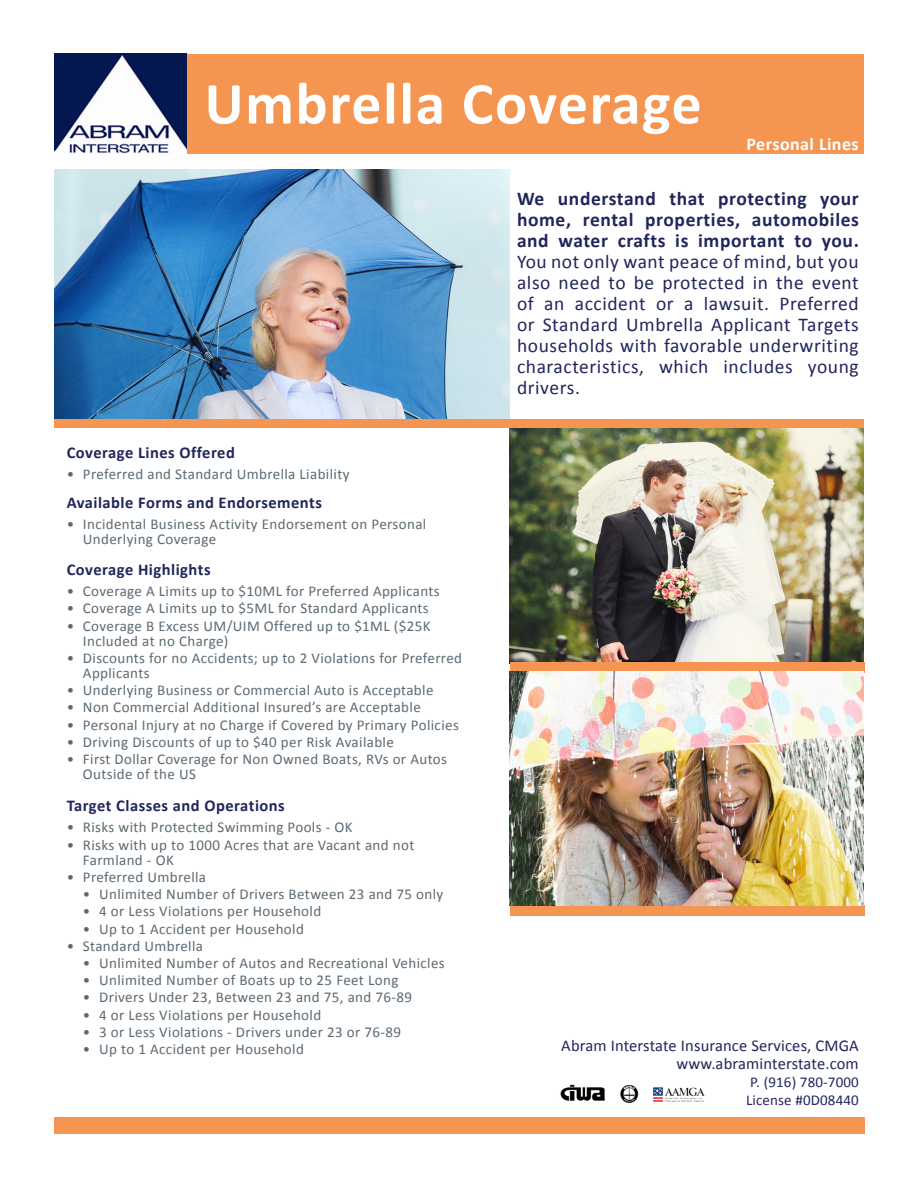
<style>
.page{position:relative;width:918px;height:1188px;background:#fff}
.page>*{position:absolute;margin:0;border:0;box-sizing:border-box;transform-origin:0 0}
.t1{font:700 60px "Calibri";letter-spacing:.025em;color:#fff}
.t2{font:19.5px/21px "Calibri";letter-spacing:.03em;color:#20265c;text-align:justify}
.t3{font:700 18px "Calibri";letter-spacing:.025em;color:#fff}
.t4{font:700 16.5px "Calibri";letter-spacing:.03em;color:#20265c}
.t5{font:16.5px "Calibri";letter-spacing:.01em;color:#20265c}
.t6{font:15px/15px "Calibri";letter-spacing:.025em;color:#5c6972}
.t7{font:15px "Calibri";letter-spacing:.01em;color:#20265c}
.s1{font-weight:700}
</style>
<div class="page">
<div style="left:173px;top:54px;width:691px;height:100px;background:#f49551"></div>
<img style="left:510px;top:428px;width:354px;height:234px">
<div style="left:54px;top:1117px;width:810px;height:17px;background:#f49551"></div>
<div style="left:510px;top:906px;width:354px;height:10px;background:#f49551"></div>
<div style="left:510px;top:662px;width:354px;height:11px;background:#f49551"></div>
<div style="left:54px;top:419px;width:810px;height:9px;background:#f49551"></div>
<img style="left:54px;top:54px;width:133px;height:100px">
<img style="left:560px;top:1084px;width:145px;height:19px">
<img style="left:510px;top:671px;width:354px;height:235px">
<img style="left:54px;top:170px;width:456px;height:249px">
<p class="t1" style="left:205px;top:65px;width:499px">Umbrella Coverage</p>
<p class="t3" style="left:747px;top:133px;width:114px">Personal Lines</p>
<p class="t4" style="left:67px;top:442px;width:170px">Coverage Lines Offered</p>
<p class="t6" style="left:67px;top:466px;width:284px">• Preferred and Standard Umbrella Liability</p>
<p class="t4" style="left:67px;top:492px;width:257px">Available Forms and Endorsements</p>
<p class="t6" style="left:83px;top:517px;width:345px;text-indent:-16px">• Incidental Business Activity Endorsement on Personal<br>Underlying Coverage</p>
<p class="t4" style="left:67px;top:559px;width:145px">Coverage Highlights</p>
<p class="t6" style="left:67px;top:584px;width:374px">• Coverage A Limits up to $10ML for Preferred Applicants</p>
<p class="t6" style="left:67px;top:601px;width:363px">• Coverage A Limits up to $5ML for Standard Applicants</p>
<p class="t6" style="left:83px;top:618px;width:349px;text-indent:-16px">• Coverage B Excess UM/UIM Offered up to $1ML ($25K<br>Included at no Charge)</p>
<p class="t6" style="left:83px;top:650px;width:381px;text-indent:-16px">• Discounts for no Accidents; up to 2 Violations for Preferred<br>Applicants</p>
<p class="t6" style="left:67px;top:683px;width:368px">• Underlying Business or Commercial Auto is Acceptable</p>
<p class="t6" style="left:67px;top:700px;width:356px">• Non Commercial Additional Insured’s are Acceptable</p>
<p class="t6" style="left:67px;top:717px;width:394px">• Personal Injury at no Charge if Covered by Primary Policies</p>
<p class="t6" style="left:67px;top:734px;width:329px">• Driving Discounts of up to $40 per Risk Available</p>
<p class="t6" style="left:83px;top:752px;width:366px;text-indent:-16px">• First Dollar Coverage for Non Owned Boats, RVs or Autos<br>Outside of the US</p>
<p class="t4" style="left:67px;top:795px;width:220px">Target Classes and Operations</p>
<p class="t6" style="left:67px;top:820px;width:287px">• Risks with Protected Swimming Pools - OK</p>
<p class="t6" style="left:83px;top:837px;width:333px;text-indent:-16px">• Risks with up to 1000 Acres that are Vacant and not<br>Farmland - OK</p>
<p class="t6" style="left:67px;top:869px;width:141px">• Preferred Umbrella</p>
<p class="t6" style="left:83px;top:887px;width:362px">• Unlimited Number of Drivers Between 23 and 75 only</p>
<p class="t6" style="left:83px;top:904px;width:240px">• 4 or Less Violations per Household</p>
<p class="t6" style="left:83px;top:921px;width:222px">• Up to 1 Accident per Household</p>
<p class="t6" style="left:67px;top:938px;width:138px">• Standard Umbrella</p>
<p class="t6" style="left:83px;top:956px;width:363px">• Unlimited Number of Autos and Recreational Vehicles</p>
<p class="t6" style="left:83px;top:973px;width:317px">• Unlimited Number of Boats up to 25 Feet Long</p>
<p class="t6" style="left:83px;top:990px;width:331px">• Drivers Under 23, Between 23 and 75, and 76-89</p>
<p class="t6" style="left:83px;top:1007px;width:240px">• 4 or Less Violations per Household</p>
<p class="t6" style="left:83px;top:1024px;width:320px">• 3 or Less Violations - Drivers under 23 or 76-89</p>
<p class="t6" style="left:83px;top:1042px;width:222px">• Up to 1 Accident per Household</p>
<p class="t2" style="left:517px;top:188px;width:343px"><span class="s1">We understand that protecting your home, rental properties, automobiles and water crafts is important to you.<br></span>You not only want peace of mind, but you also need to be protected in the event of an accident or a lawsuit. Preferred or Standard Umbrella Applicant Targets households with favorable underwriting characteristics, which includes young drivers.</p>
<p class="t5" style="left:561px;top:1035px;width:299px">Abram Interstate Insurance Services, CMGA</p>
<p class="t5" style="left:676px;top:1053px;width:184px">www.abraminterstate.com</p>
<p class="t7" style="left:750px;top:1073px;width:110px">P. (916) 780-7000</p>
<p class="t7" style="left:746px;top:1091px;width:114px">License #0D08440</p>
</div>
